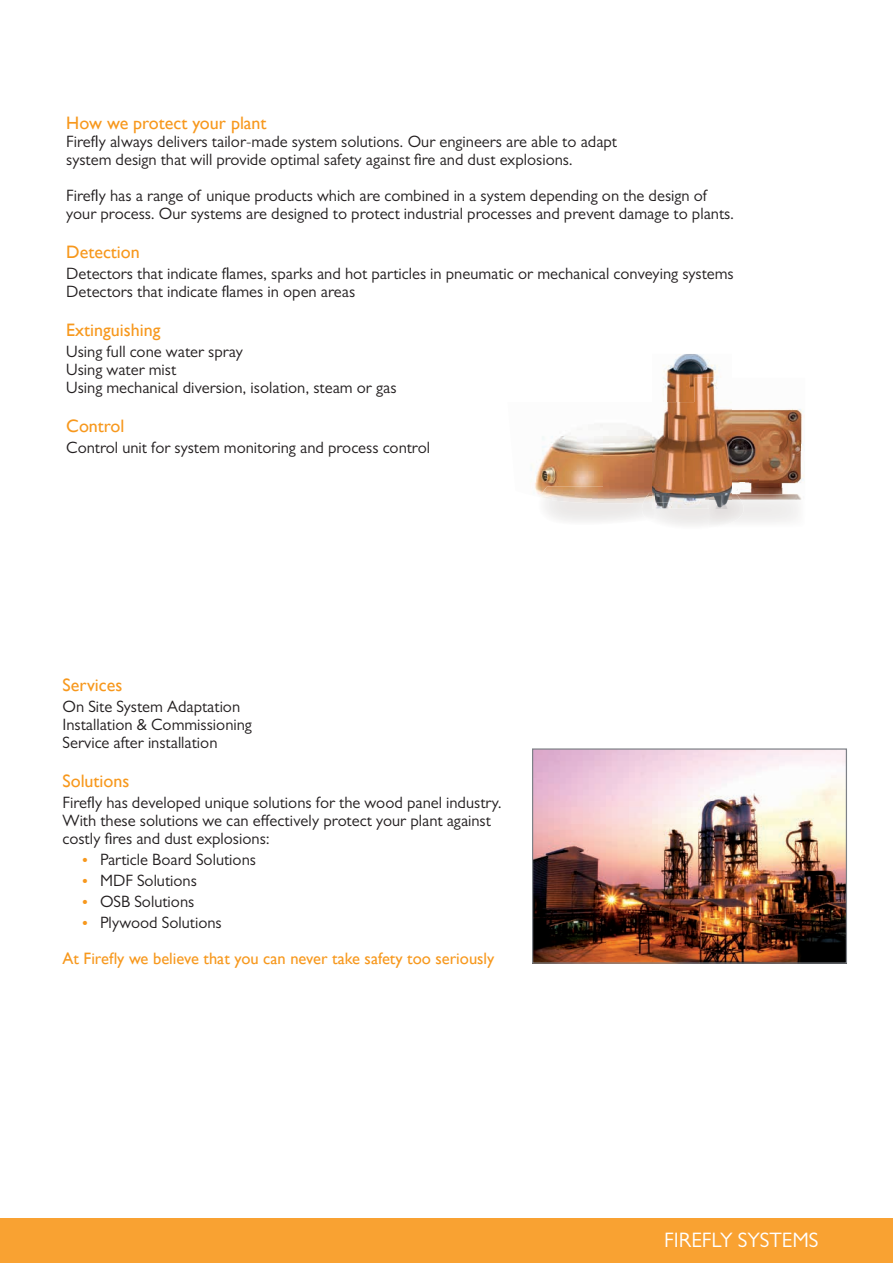
<style>
.page{position:relative;width:893px;height:1263px;background:#fff}
.page>*{position:absolute;margin:0;border:0;box-sizing:border-box;transform-origin:0 0}
.t1{font:21px "Gill Sans MT Pro";color:#fff}
.t2{font:18px "Gill Sans";color:#f7981d}
.t3{font:16.5px/18px "Gill Sans MT Pro";color:#231f20}
.t4{font:16.5px "Gill Sans";color:#f7981d}
.s1{font-family:"Adobe Garamond";font-size:15px;color:#f7981d}
</style>
<div class="page">
<div style="left:0;top:1218px;width:893px;height:45px;background:#f9a232"></div>
<img style="left:534px;top:750px;width:311px;height:212px">
<div style="left:532px;top:748px;width:315px;height:216px;border:1px solid #7d8187"></div>
<img style="left:530px;top:424px;width:74px;height:71px">
<img style="left:604px;top:427px;width:48px;height:60px">
<img style="left:695px;top:402px;width:110px;height:92px">
<svg style="left:798px;top:441px;width:3px;height:9px"></svg>
<svg style="left:739px;top:479px;width:19px;height:3px"></svg>
<img style="left:740px;top:494px;width:61px;height:6px">
<img style="left:663px;top:354px;width:58px;height:48px">
<img style="left:652px;top:402px;width:43px;height:91px">
<svg style="left:732px;top:493px;width:8px;height:7px"></svg>
<img style="left:655px;top:500px;width:77px;height:9px">
<img style="left:655px;top:493px;width:40px;height:10px">
<img style="left:695px;top:493px;width:37px;height:7px">
<img style="left:709px;top:494px;width:23px;height:6px">
<img style="left:540px;top:487px;width:103px;height:16px">
<svg style="left:643px;top:487px;width:12px;height:22px"></svg>
<p class="t2" style="left:66px;top:112px;width:202px">How we protect your plant</p>
<p class="t3" style="left:66px;top:132px;width:552px">Firefly always delivers tailor-made system solutions. Our engineers are able to adapt system design that will provide optimal safety against fire and dust explosions.</p>
<p class="t3" style="left:66px;top:186px;width:669px">Firefly has a range of unique products which are combined in a system depending on the design of your process. Our systems are designed to protect industrial processes and prevent damage to plants.</p>
<p class="t2" style="left:66px;top:241px;width:75px">Detection</p>
<p class="t3" style="left:66px;top:264px;width:669px">Detectors that indicate flames, sparks and hot particles in pneumatic or mechanical conveying systems<br>Detectors that indicate flames in open areas</p>
<p class="t2" style="left:66px;top:319px;width:96px">Extinguishing</p>
<p class="t3" style="left:66px;top:342px;width:332px">Using full cone water spray<br>Using water mist<br>Using mechanical diversion, isolation, steam or gas</p>
<p class="t2" style="left:66px;top:415px;width:60px">Control</p>
<p class="t3" style="left:66px;top:438px;width:365px">Control unit for system monitoring and process control</p>
<p class="t2" style="left:63px;top:674px;width:61px">Services</p>
<p class="t3" style="left:63px;top:697px;width:191px">On Site System Adaptation<br>Installation &amp; Commissioning<br>Service after installation</p>
<p class="t2" style="left:63px;top:770px;width:68px">Solutions</p>
<p class="t3" style="left:63px;top:793px;width:441px">Firefly has developed unique solutions for the wood panel industry.<br>With these solutions we can effectively protect your plant against costly fires and dust explosions:</p>
<p class="t3" style="left:82px;top:850px;width:175px"><span class="s1">•</span> Particle Board Solutions</p>
<p class="t3" style="left:82px;top:871px;width:116px"><span class="s1">•</span> MDF Solutions</p>
<p class="t3" style="left:82px;top:892px;width:114px"><span class="s1">•</span> OSB Solutions</p>
<p class="t3" style="left:82px;top:913px;width:141px"><span class="s1">•</span> Plywood Solutions</p>
<p class="t4" style="left:62px;top:948px;width:433px">At Firefly we believe that you can never take safety too seriously</p>
<p class="t1" style="left:664px;top:1228px;width:156px">FIREFLY SYSTEMS</p>
</div>
